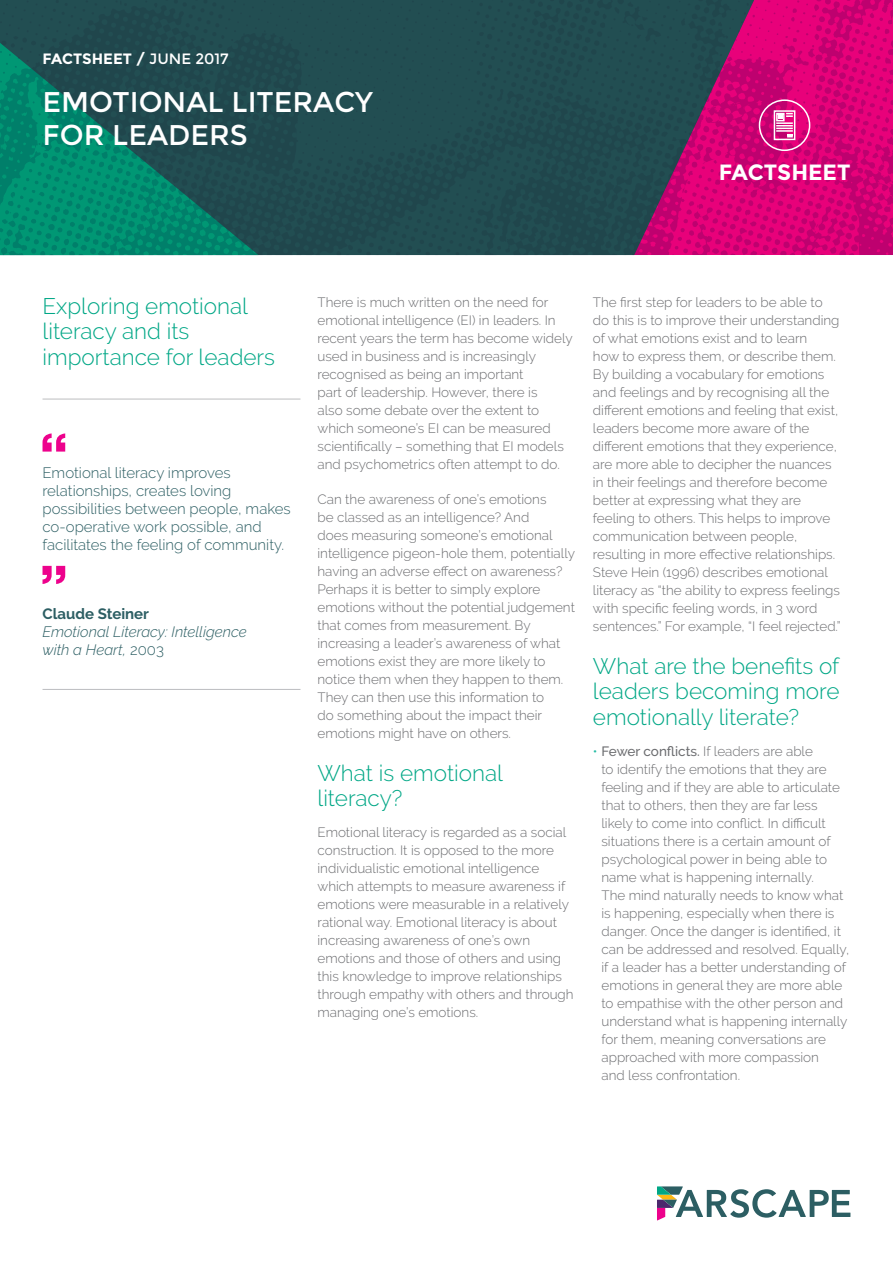
<style>
.page{position:relative;width:893px;height:1263px;background:#fff}
.page>*{position:absolute;margin:0;border:0;box-sizing:border-box;transform-origin:0 0}
.Heading_2{font:28.5px/33px "Montserrat";color:#fff}
.Subhead_1{font:300 22.5px/25.5px "Raleway";color:#00a786}
.Introduction_GREEN{font:300 22.5px/25.5px "Raleway";color:#00a786}
.t1{font:700 22.05px "Montserrat";color:#fff}
.Case_Study_Quote{font:300 15px/18px "Raleway";color:#2c5e63}
.Quotee_Job_Title{font:italic 300 15px/18px "Raleway";color:#2c5e63}
.t2{font:700 15px "Montserrat";color:#fff}
.Quotee{font:700 15px "Raleway";color:#2c5e63}
.Body_1{font:300 13.5px/18px "Raleway";color:#6c6d70}
.s1{font-weight:400}
.s2{font-style:normal}
.s3{color:#24bca4}
.s4{font-weight:500}
</style>
<div class="page">
<img style="left:0;top:0;width:893px;height:255px">
<svg style="left:657px;top:1186px;width:193px;height:34px"></svg>
<svg style="left:773px;top:110px;width:23px;height:31px"></svg>
<div style="left:759px;top:99px;width:51px;height:52px;border:2px solid #fff;border-radius:50%"></div>
<svg style="left:43px;top:433px;width:22px;height:19px"></svg>
<svg style="left:43px;top:566px;width:22px;height:18px"></svg>
<hr style="left:43px;top:399px;width:257px;height:1px;background:#bcbdc0">
<hr style="left:43px;top:689px;width:257px;height:1px;background:#bcbdc0">
<p class="t2" style="left:43px;top:50px;width:188px">FACTSHEET / <span class="s1">JUNE 2017</span></p>
<p class="Heading_2" style="left:43px;top:86px;width:332px">EMOTIONAL LITERACY<br>FOR LEADERS</p>
<h3 class="t1" style="left:719px;top:159px;width:133px">FACTSHEET</h3>
<p class="Introduction_GREEN" style="left:43px;top:293px;width:234px">Exploring emotional literacy and its importance for leaders</p>
<p class="Body_1" style="left:317px;top:293px;width:257px">There is much written on the need for emotional intelligence (EI) in leaders. In recent years the term has become widely used in business and is increasingly recognised as being an important<br>part of leadership. However, there is<br>also some debate over the extent to which someone’s EI can be measured scientifically – something that EI models and psychometrics often attempt to do.</p>
<p class="Body_1" style="left:317px;top:490px;width:259px">Can the awareness of one’s emotions<br>be classed as an intelligence? And<br>does measuring someone’s emotional intelligence pigeon-hole them, potentially having an adverse effect on awareness?<br>Perhaps it is better to simply explore emotions without the potential judgement that comes from measurement. By increasing a leader’s awareness of what emotions exist they are more likely to notice them when they happen to them.<br>They can then use this information to<br>do something about the impact their emotions might have on others.</p>
<p class="Subhead_1" style="left:317px;top:760px;width:187px">What is emotional literacy?</p>
<p class="Body_1" style="left:317px;top:823px;width:258px">Emotional literacy is regarded as a social construction. It is opposed to the more individualistic emotional intelligence which attempts to measure awareness if emotions were measurable in a relatively rational way. Emotional literacy is about increasing awareness of one’s own emotions and those of others and using this knowledge to improve relationships through empathy with others and through managing one’s emotions.</p>
<p class="Case_Study_Quote" style="left:43px;top:464px;width:250px">Emotional literacy improves relationships, creates loving possibilities between people, makes co-operative work possible, and facilitates the feeling of community.</p>
<p class="Quotee" style="left:43px;top:605px;width:108px">Claude Steiner</p>
<p class="Quotee_Job_Title" style="left:43px;top:623px;width:206px">Emotional Literacy: Intelligence with a Heart, <span class="s2">2003</span></p>
<p class="Body_1" style="left:593px;top:293px;width:249px">The first step for leaders to be able to do this is to improve their understanding of what emotions exist and to learn<br>how to express them, or describe them.<br>By building a vocabulary for emotions and feelings and by recognising all the different emotions and feeling that exist, leaders become more aware of the different emotions that they experience, are more able to decipher the nuances in their feelings and therefore become better at expressing what they are feeling to others. This helps to improve communication between people, resulting in more effective relationships.<br>Steve Hein (1996) describes emotional literacy as “the ability to express feelings with specific feeling words, in 3 word sentences.” For example, “I feel rejected.”</p>
<p class="Subhead_1" style="left:593px;top:653px;width:248px;text-align:justify">What are the benefits of leaders becoming more emotionally literate?</p>
<p class="Body_1" style="left:601px;top:742px;width:249px;text-indent:-9px"><span class="s3">•</span> <span class="s4">Fewer conflicts.</span> If leaders are able<br>to identify the emotions that they are feeling and if they are able to articulate that to others, then they are far less likely to come into conflict. In difficult situations there is a certain amount of psychological power in being able to name what is happening internally.<br>The mind naturally needs to know what is happening, especially when there is danger. Once the danger is identified, it can be addressed and resolved. Equally, if a leader has a better understanding of emotions in general they are more able to empathise with the other person and understand what is happening internally for them, meaning conversations are approached with more compassion<br>and less confrontation.</p>
</div>
